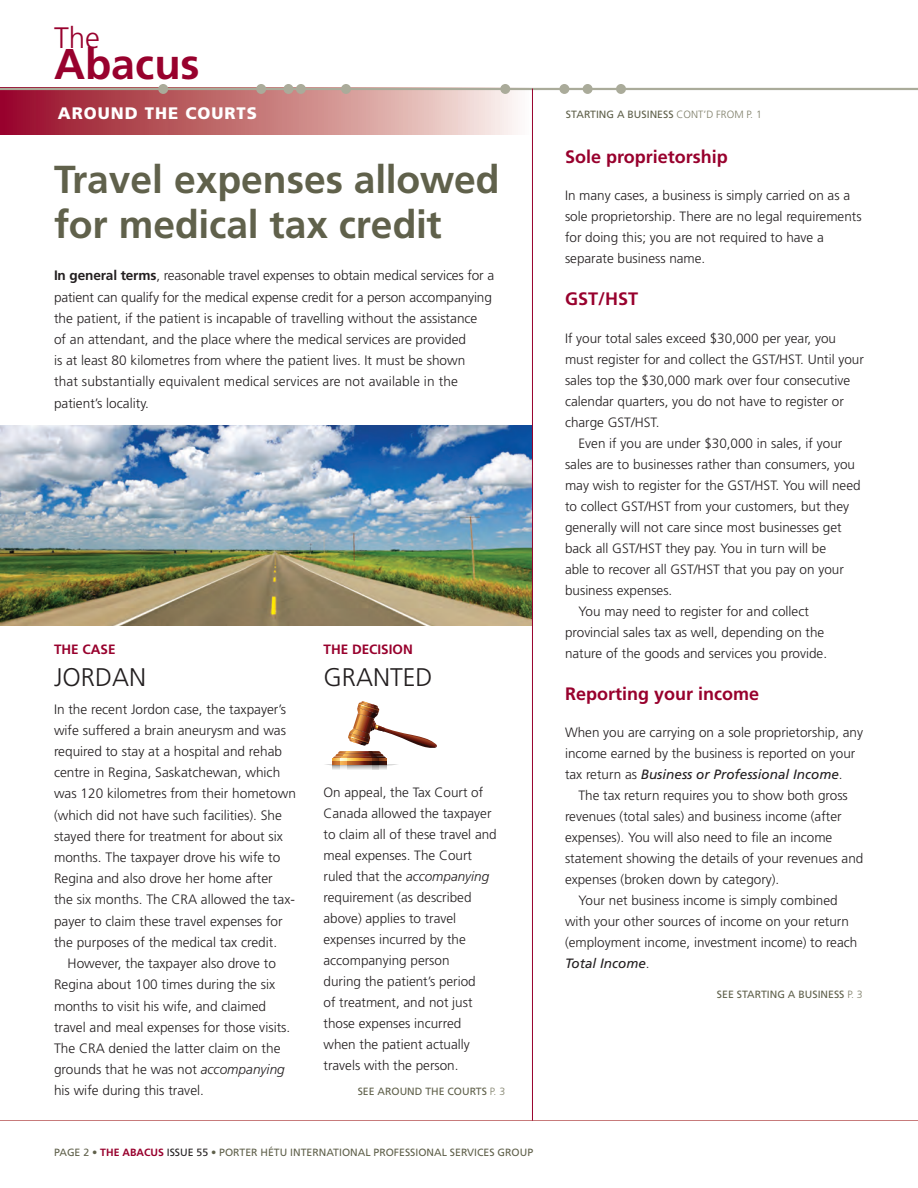
<style>
.page{position:relative;width:918px;height:1188px;background:#fff}
.page>*{position:absolute;margin:0;border:0;box-sizing:border-box;transform-origin:0 0}
.t1{font:700 43.05px "Frutiger";color:#98012d}
.t2{font:700 39px/45px "Frutiger";color:#60614b}
.t3{font:300 29.55px "Frutiger";color:#98012d}
.t4{font:300 25.5px "Frutiger";color:#231f20}
.t5{font:700 18px "Frutiger";color:#98012d}
.t6{font:900 16.65px "Frutiger";letter-spacing:.06em;color:#fff}
.t7{font:300 13.65px/21.1px "Frutiger";color:#231f20}
.t8{font:300 13.5px/21px "Frutiger";color:#231f20}
.t9{font:700 13.5px "Frutiger";color:#98012d}
.t10{font:italic 13.5px "Frutiger";color:#231f20}
.t11{font:10.5px "Frutiger";color:#60614b}
.t12{font:300 10.5px "Frutiger";color:#7f7f69}
.s1{font-weight:700}
.s2{font-style:italic}
.s3{font-weight:700;color:#98012d}
.s4{color:#231f20}
.s5{font-weight:300;color:#7f7f69}
.s6{font-weight:400;font-style:italic}
.s7{font-weight:300;font-style:normal}
</style>
<div class="page">
<svg style="left:0;top:90px;width:532px;height:45px;background:#c87d82"></svg>
<img style="left:0;top:426px;width:532px;height:200px">
<hr style="left:0;top:88px;width:918px;height:2px;background:#aaab9a">
<div style="left:158px;top:84px;width:10px;height:10px;background:#aaab9a;border-radius:50%"></div>
<div style="left:256px;top:84px;width:10px;height:10px;background:#aaab9a;border-radius:50%"></div>
<div style="left:283px;top:84px;width:10px;height:10px;background:#aaab9a;border-radius:50%"></div>
<div style="left:296px;top:84px;width:10px;height:10px;background:#aaab9a;border-radius:50%"></div>
<div style="left:341px;top:84px;width:10px;height:10px;background:#aaab9a;border-radius:50%"></div>
<div style="left:500px;top:84px;width:10px;height:10px;background:#aaab9a;border-radius:50%"></div>
<div style="left:559px;top:84px;width:10px;height:10px;background:#aaab9a;border-radius:50%"></div>
<div style="left:583px;top:84px;width:10px;height:10px;background:#aaab9a;border-radius:50%"></div>
<div style="left:616px;top:84px;width:10px;height:10px;background:#aaab9a;border-radius:50%"></div>
<hr style="left:0;top:1120px;width:918px;height:1px;background:#c77b7b">
<hr style="left:532px;top:89px;width:1px;height:1032px;background:#98012d">
<svg style="left:325px;top:701px;width:112px;height:69px"></svg>
<h3 class="t3" style="left:54px;top:21px;width:48px">The</h3>
<h1 class="t1" style="left:54px;top:39px;width:147px">Abacus</h1>
<p class="t6" style="left:58px;top:103px;width:201px">AROUND THE COURTS</p>
<h2 class="t2" style="left:54px;top:156px;width:447px">Travel expenses allowed for medical tax credit</h2>
<p class="t7" style="left:54px;top:265px;width:442px"><span class="s1">In general terms</span>, reasonable travel expenses to obtain medical services for a patient can qualify for the medical expense credit for a person accompanying the patient, if the patient is incapable of travelling without the assistance<br>of an attendant, and the place where the medical services are provided<br>is at least 80 kilometres from where the patient lives. It must be shown<br>that substantially equivalent medical services are not available in the patient’s locality.</p>
<p class="t9" style="left:54px;top:641px;width:63px">THE Case</p>
<h3 class="t4" style="left:54px;top:662px;width:94px">Jo rdan</h3>
<p class="t7" style="left:54px;top:698px;width:243px">In the recent Jordon case, the taxpayer’s wife suffered a brain aneurysm and was required to stay at a hospital and rehab centre in Regina, Saskatchewan, which was 120 kilometres from their hometown (which did not have such facilities). She stayed there for treatment for about six months. The taxpayer drove his wife to Regina and also drove her home after<br>the six months. The CRA allowed the tax&shy;payer to claim these travel expenses for the purposes of the medical tax credit.</p>
<p class="t7" style="left:54px;top:953px;width:238px;text-indent:14px">However, the taxpayer also drove to Regina about 100 times during the six months to visit his wife, and claimed travel and meal expenses for those visits.<br>The CRA denied the latter claim on the grounds that he was not <span class="s2">accompanying </span>his wife during this travel.</p>
<p class="t9" style="left:324px;top:641px;width:89px">THE Decision</p>
<h3 class="t4" style="left:324px;top:662px;width:107px">Granted</h3>
<p class="t8" style="left:324px;top:782px;width:175px">On appeal, the Tax Court of<br>Canada allowed the taxpayer to claim all of these travel and meal expenses. The Court ruled that the <span class="s2">accompanying </span>requirement (as described above) applies to travel expenses incurred by the accompanying person<br>during the patient’s period<br>of treatment, and not just those expenses incurred when the patient actually travels with the person.</p>
<p class="t11" style="left:358px;top:1085px;width:7px">SEE</p>
<p class="t11" style="left:378px;top:1085px;width:9px">AROUN</p>
<p class="t11" style="left:415px;top:1085px;width:18px">D THE</p>
<p class="t11" style="left:448px;top:1085px;width:8px">COURTS</p>
<p class="t12" style="left:490px;top:1085px;width:17px">p. 3</p>
<p class="t11" style="left:54px;top:1146px;width:481px">PAGE 2 • <span class="s3">THE ABACUS</span> <span class="s4">ISSUE 55</span> • PORTER HÉTU INTERNATIONAL PROFESSIONAL SERVICES GROUP</p>
<p class="t11" style="left:566px;top:109px;width:197px">STARTING A B USIN ESS <span class="s5">cont’d from p. 1</span></p>
<h3 class="t5" style="left:565px;top:146px;width:164px">Sole proprietorship</h3>
<p class="t8" style="left:565px;top:185px;width:298px">In many cases, a business is simply carried on as a sole proprietorship. There are no legal requirements for doing this; you are not required to have a separate business name.</p>
<h3 class="t5" style="left:565px;top:288px;width:75px">GST/HST</h3>
<p class="t8" style="left:565px;top:327px;width:273px">If your total sales exceed $30,000 per year, you</p>
<p class="t8" style="left:565px;top:348px;width:300px">must register for and collect the GST/HST. U ntil your</p>
<p class="t8" style="left:565px;top:369px;width:287px">sales top the $30,000 mark over four consecutive</p>
<p class="t8" style="left:565px;top:390px;width:280px">calendar quarters, you do not have to register or</p>
<p class="t8" style="left:565px;top:411px;width:96px">charge GST/HST.</p>
<p class="t8" style="left:579px;top:432px;width:265px">Even if you are under $30,000 in sales, if your</p>
<p class="t8" style="left:565px;top:453px;width:292px">sales are to businesses rather than consumers, you</p>
<p class="t8" style="left:565px;top:474px;width:297px">may wish to register for the GST/HST. You will need</p>
<p class="t8" style="left:565px;top:495px;width:286px">to collect GST/HST from your customers, but they</p>
<p class="t8" style="left:565px;top:516px;width:278px">generally will not care since most businesses get</p>
<p class="t8" style="left:565px;top:537px;width:263px">back all GST/HST they pay. You in turn will be</p>
<p class="t8" style="left:565px;top:558px;width:280px">able to recover all GST/HST that you pay on your</p>
<p class="t8" style="left:565px;top:579px;width:109px">business expenses.</p>
<p class="t8" style="left:579px;top:600px;width:232px">You may need to register for and collect</p>
<p class="t8" style="left:565px;top:621px;width:261px">provincial sales tax as well, depending on the</p>
<p class="t8" style="left:565px;top:642px;width:264px">nature of the goods and services you provide.</p>
<h3 class="t5" style="left:565px;top:683px;width:196px">Reporting your income</h3>
<p class="t8" style="left:565px;top:722px;width:300px">When you are carrying on a sole proprietorship, any income earned by the business is reported on your tax return as <span class="s6">Business or Professional Income</span>.</p>
<p class="t8" style="left:579px;top:785px;width:271px">The tax return requires you to show both gross</p>
<p class="t8" style="left:565px;top:806px;width:278px">revenues (total sales) and business income (after</p>
<p class="t8" style="left:565px;top:827px;width:269px">expenses). You will also need to file an income</p>
<p class="t8" style="left:565px;top:848px;width:300px">statement showing the details of your revenues and</p>
<p class="t8" style="left:565px;top:869px;width:216px">expenses (broken down by category).</p>
<p class="t8" style="left:579px;top:890px;width:261px">Your net business income is simply combined</p>
<p class="t8" style="left:565px;top:911px;width:286px">with your other sources of income on your return</p>
<p class="t8" style="left:565px;top:932px;width:294px">(employment income, investment income) to reach</p>
<p class="t10" style="left:565px;top:956px;width:86px">Total Income<span class="s7">.</span></p>
<p class="t11" style="left:717px;top:988px;width:147px">SEE STARTING A BUSIN ESS <span class="s5">p. 3</span></p>
</div>
